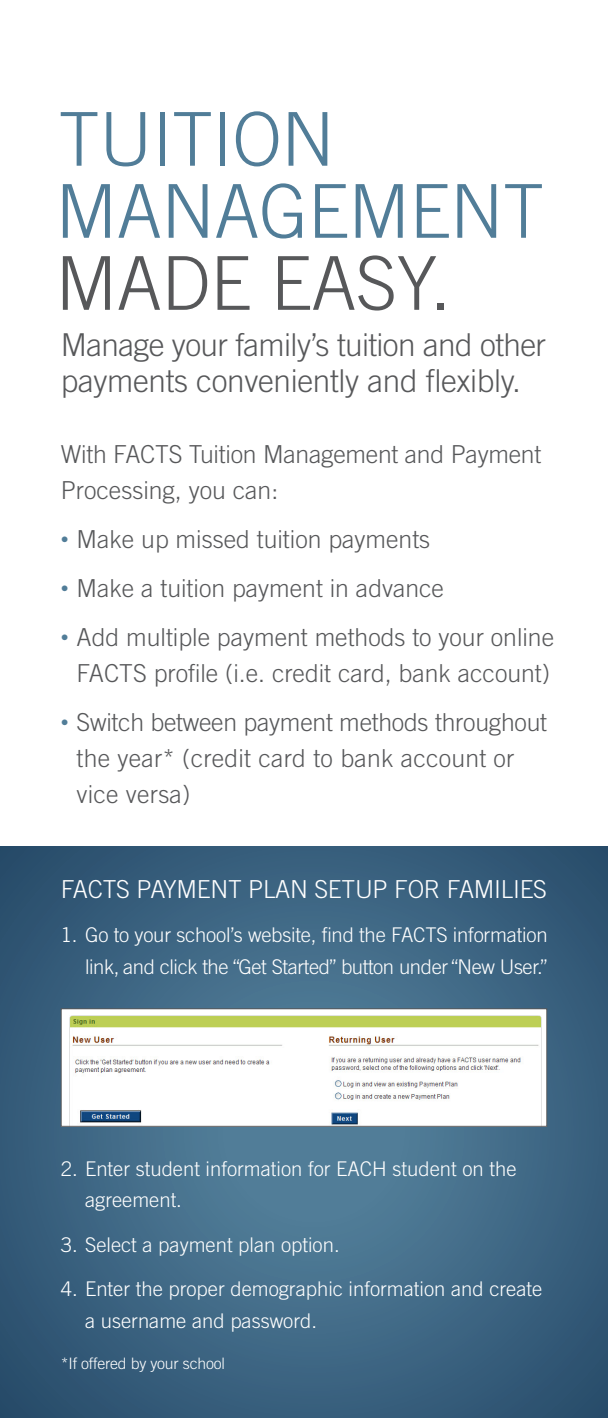
<style>
.page{position:relative;width:608px;height:1418px;background:#fff}
.page>*{position:absolute;margin:0;border:0;box-sizing:border-box;transform-origin:0 0}
.t1{font:300 74.25px/72px "Trade Gothic LT Std";letter-spacing:-.01em;color:#517d98}
.t2{font:300 74.25px "Trade Gothic LT Std";letter-spacing:-.01em;color:#57585a}
.t3{font:300 31.5px/36px "Trade Gothic LT Std";letter-spacing:-.015em;color:#57585a}
.t4{font:300 24.75px/36px "Trade Gothic LT Std";color:#57585a}
.t5{font:300 24.75px "Trade Gothic LT Std";letter-spacing:-.01em;color:#fff}
.t6{font:300 20.25px/31.5px "Trade Gothic LT Std";color:#fff}
.t7{font:300 20.25px/31.5px "Trade Gothic LT Std";letter-spacing:-.02em;color:#fff;text-align:right}
.t8{font:300 15.75px "Trade Gothic LT Std";letter-spacing:-.01em;color:#fff}
.s1{font-size:15.75px;color:#517d98}
</style>
<div class="page">
<svg style="left:0;top:846px;width:608px;height:572px;background:#3c6481"></svg>
<svg style="left:63px;top:1010px;width:482px;height:114px"></svg>
<img style="left:70px;top:1016px;width:471px;height:108px">
<div style="left:61px;top:1008px;width:486px;height:118px;border:1px solid #57585a"></div>
<h1 class="t1" style="left:55px;top:102px;width:490px">TUITION<br>MANAGEMENT</h1>
<h1 class="t2" style="left:55px;top:239px;width:397px">MADE EASY.</h1>
<p class="t3" style="left:61px;top:326px;width:486px">Manage your family’s tuition and other payments conveniently and flexibly.</p>
<p class="t4" style="left:61px;top:435px;width:482px">With FACTS Tuition Management and Payment<br>Processing, you can:</p>
<p class="t4" style="left:61px;top:520px;width:371px"><span class="s1">•</span> Make up missed tuition payments</p>
<p class="t4" style="left:61px;top:569px;width:384px"><span class="s1">•</span> Make a tuition payment in advance</p>
<p class="t4" style="left:61px;top:618px;width:494px;text-align:center"><span class="s1">•</span> Add multiple payment methods to your online<br>FACTS profile (i.e. credit card, bank account)</p>
<p class="t4" style="left:77px;top:703px;width:472px;text-indent:-16px"><span class="s1">•</span> Switch between payment methods throughout the year* (credit card to bank account or vice versa)</p>
<p class="t5" style="left:61px;top:874px;width:487px">FACTS PAYMENT PLAN SETUP FOR FAMILIES</p>
<p class="t7" style="left:61px;top:919px;width:489px">1. Go to your school’s website, find the FACTS information link, and click the “Get Started” button under “New User.”</p>
<p class="t6" style="left:85px;top:1152px;width:433px;text-indent:-24px">2. Enter student information for EACH student on the agreement.</p>
<p class="t6" style="left:61px;top:1228px;width:280px">3. Select a payment plan option.</p>
<p class="t6" style="left:85px;top:1273px;width:458px;text-indent:-24px">4. Enter the proper demographic information and create a username and password.</p>
<p class="t8" style="left:61px;top:1353px;width:166px">*If offered by your school</p>
</div>
